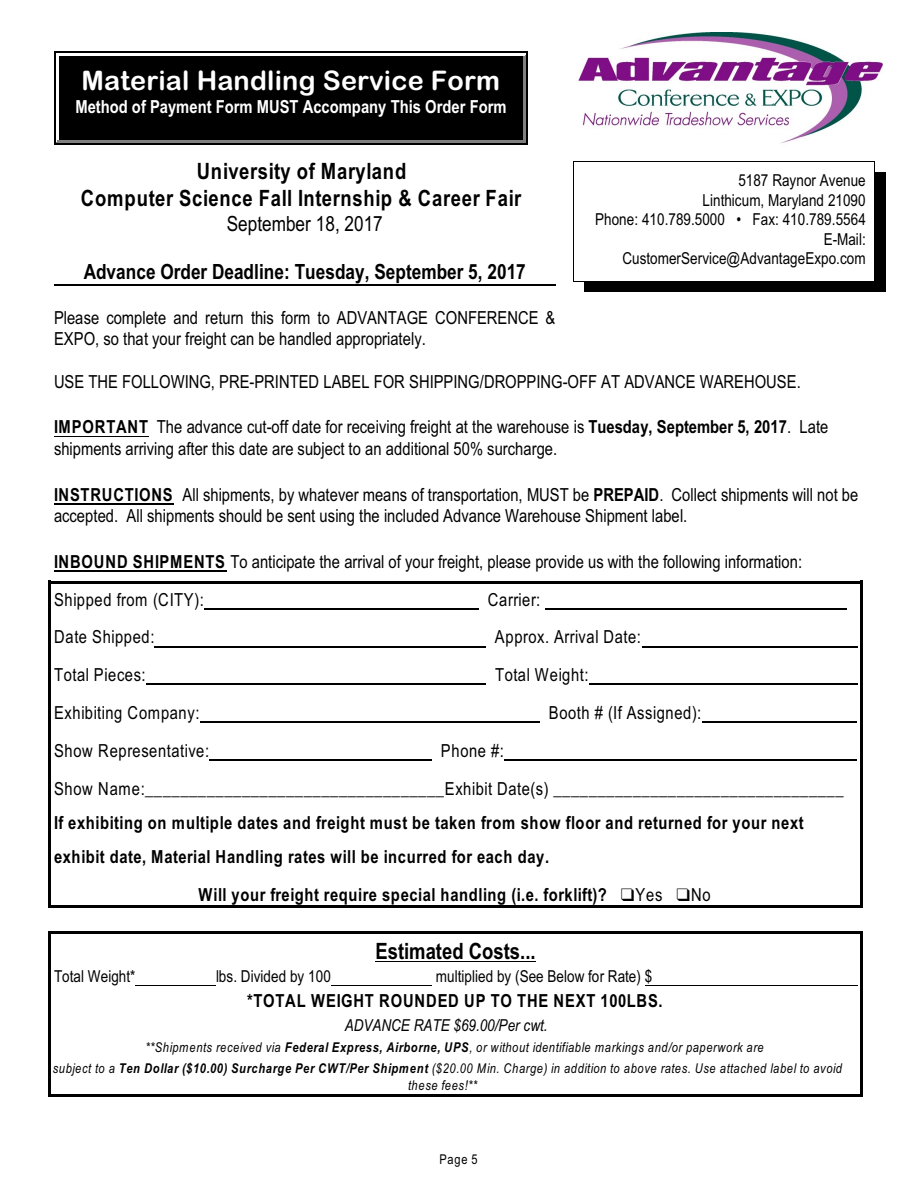
<style>
.page{position:relative;width:918px;height:1188px;background:#fff}
.page>*{position:absolute;margin:0;border:0;box-sizing:border-box;transform-origin:0 0}
.t1{font:27px "Arial Rounded MT Bold";letter-spacing:.005em;color:#fff}
.t2{font:700 22.5px/27.6px "Arial Narrow";letter-spacing:.03em;color:#000;text-align:center}
.t3{font:700 22.5px "Arial Narrow";color:#000}
.t4{font:700 21px "Arial Narrow";color:#000}
.t5{font:21px "Arial Narrow";color:#000}
.t6{font:18px/21.6px "Arial Narrow";color:#000}
.t7{font:700 18px/34.3px "Arial Narrow";letter-spacing:.035em;color:#000}
.t8{font:18px/37.8px "Arial Narrow";letter-spacing:.035em;color:#000}
.t9{font:700 18px "Arial Narrow";color:#fff}
.t10{font:18px "Arial Narrow";letter-spacing:.03em;color:#000}
.t11{font:18px "Arial Narrow";letter-spacing:.025em;color:#000}
.t12{font:16.5px/19.5px "Arial Narrow";color:#000;text-align:right}
.t13{font:italic 16.5px "Arial Narrow";color:#000}
.t14{font:italic 13.5px/20.7px "Arial Narrow";letter-spacing:.045em;color:#000}
.t15{font:13.5px "Arial Narrow";color:#000}
.s1{font-weight:700}
</style>
<div class="page">
<hr style="left:48px;top:581px;width:3px;height:46px;background:#000">
<hr style="left:860px;top:581px;width:3px;height:46px;background:#000">
<hr style="left:48px;top:581px;width:815px;height:3px;background:#000">
<hr style="left:48px;top:622px;width:3px;height:43px;background:#000">
<hr style="left:860px;top:622px;width:3px;height:43px;background:#000">
<hr style="left:48px;top:660px;width:3px;height:43px;background:#000">
<hr style="left:860px;top:660px;width:3px;height:43px;background:#000">
<hr style="left:48px;top:697px;width:3px;height:44px;background:#000">
<hr style="left:860px;top:697px;width:3px;height:44px;background:#000">
<hr style="left:48px;top:735px;width:3px;height:43px;background:#000">
<hr style="left:860px;top:735px;width:3px;height:43px;background:#000">
<hr style="left:48px;top:773px;width:3px;height:112px;background:#000">
<hr style="left:860px;top:773px;width:3px;height:112px;background:#000">
<hr style="left:48px;top:879px;width:3px;height:29px;background:#000">
<hr style="left:860px;top:879px;width:3px;height:29px;background:#000">
<hr style="left:48px;top:905px;width:815px;height:3px;background:#000">
<hr style="left:48px;top:931px;width:3px;height:38px;background:#000">
<hr style="left:860px;top:931px;width:3px;height:38px;background:#000">
<hr style="left:48px;top:931px;width:815px;height:3px;background:#000">
<hr style="left:48px;top:964px;width:3px;height:28px;background:#000">
<hr style="left:860px;top:964px;width:3px;height:28px;background:#000">
<hr style="left:48px;top:986px;width:3px;height:32px;background:#000">
<hr style="left:860px;top:986px;width:3px;height:32px;background:#000">
<hr style="left:48px;top:1012px;width:3px;height:28px;background:#000">
<hr style="left:860px;top:1012px;width:3px;height:28px;background:#000">
<hr style="left:48px;top:1035px;width:3px;height:26px;background:#000">
<hr style="left:860px;top:1035px;width:3px;height:26px;background:#000">
<hr style="left:48px;top:1055px;width:3px;height:42px;background:#000">
<hr style="left:860px;top:1055px;width:3px;height:42px;background:#000">
<hr style="left:48px;top:1094px;width:815px;height:3px;background:#000">
<div style="left:57px;top:54px;width:468px;height:88px;background:#000"></div>
<hr style="left:57px;top:54px;width:1px;height:88px;background:#fff">
<hr style="left:524px;top:54px;width:1px;height:88px;background:#808080">
<hr style="left:57px;top:54px;width:468px;height:2px;background:#fff">
<hr style="left:57px;top:141px;width:468px;height:1px;background:#808080">
<hr style="left:525px;top:53px;width:1px;height:90px;background:#808080">
<hr style="left:56px;top:53px;width:470px;height:1px;background:#fff">
<hr style="left:56px;top:142px;width:470px;height:1px;background:#808080">
<hr style="left:54px;top:51px;width:2px;height:94px;background:#000">
<hr style="left:526px;top:51px;width:2px;height:94px;background:#000">
<hr style="left:54px;top:51px;width:474px;height:2px;background:#000">
<hr style="left:54px;top:143px;width:474px;height:2px;background:#000">
<img style="left:578px;top:33px;width:305px;height:110px">
<div style="left:875px;top:172px;width:11px;height:120px;background:#000"></div>
<div style="left:584px;top:282px;width:301px;height:10px;background:#000"></div>
<hr style="left:54px;top:436px;width:95px;height:1px;background:#000">
<hr style="left:54px;top:503px;width:120px;height:2px;background:#000">
<hr style="left:54px;top:571px;width:172px;height:1px;background:#000">
<hr style="left:204px;top:608px;width:275px;height:1px;background:#000">
<hr style="left:545px;top:608px;width:302px;height:1px;background:#000">
<hr style="left:155px;top:646px;width:331px;height:1px;background:#000">
<hr style="left:642px;top:646px;width:215px;height:1px;background:#000">
<hr style="left:146px;top:684px;width:340px;height:1px;background:#000">
<hr style="left:589px;top:684px;width:268px;height:1px;background:#000">
<hr style="left:200px;top:722px;width:340px;height:1px;background:#000">
<hr style="left:702px;top:722px;width:155px;height:1px;background:#000">
<hr style="left:210px;top:760px;width:222px;height:1px;background:#000">
<hr style="left:505px;top:760px;width:352px;height:1px;background:#000">
<hr style="left:375px;top:961px;width:161px;height:1px;background:#000">
<hr style="left:136px;top:985px;width:80px;height:1px;background:#000">
<hr style="left:331px;top:985px;width:101px;height:1px;background:#000">
<hr style="left:645px;top:985px;width:212px;height:1px;background:#000">
<hr style="left:54px;top:284px;width:501px;height:1px;background:#000">
<h1 class="t1" style="left:82px;top:71px;width:420px">Material Handling Service Form</h1>
<p class="t9" style="left:75px;top:100px;width:433px">Method of Payment Form MUST Accompany This Order Form</p>
<p class="t2" style="left:81px;top:159px;width:442px">University of Maryland<br>Computer Science Fall Internship &amp; Career Fair</p>
<p class="t5" style="left:227px;top:216px;width:158px">September 18, 2017</p>
<p class="t4" style="left:84px;top:264px;width:444px">Advance Order Deadline: Tuesday, September 5, 2017</p>
<p class="t6" style="left:54px;top:309px;width:503px">Please complete and return this form to ADVANTAGE CONFERENCE &amp;<br>EXPO, so that your freight can be handled appropriately.</p>
<p class="t6" style="left:54px;top:372px;width:748px">USE THE FOLLOWING, PRE-PRINTED LABEL FOR SHIPPING/DROPPING-OFF AT ADVANCE WAREHOUSE.</p>
<p class="t6" style="left:54px;top:418px;width:776px"><span class="s1">IMPORTANT</span> The advance cut-off date for receiving freight at the warehouse is <span class="s1">Tuesday, September 5, 2017</span>. Late shipments arriving after this date are subject to an additional 50% surcharge.</p>
<p class="t6" style="left:54px;top:485px;width:806px"><span class="s1">INSTRUCTIONS</span> All shipments, by whatever means of transportation, MUST be <span class="s1">PREPAID</span>. Collect shipments will not be accepted. All shipments should be sent using the included Advance Warehouse Shipment label.</p>
<p class="t6" style="left:54px;top:544px;width:750px;line-height:37.7px"><span class="s1">INBOUND SHIPMENTS</span> To anticipate the arrival of your freight, please provide us with the following information:<br>Shipped from (CITY):</p>
<p class="t12" style="left:595px;top:172px;width:272px">5187 Raynor Avenue<br>Linthicum, Maryland 21090<br>Phone: 410.789.5000 • Fax: 410.789.5564<br>E-Mail:<br>CustomerService@AdvantageExpo.com</p>
<p class="t11" style="left:488px;top:592px;width:54px">Carrier:</p>
<p class="t8" style="left:54px;top:620px;width:102px">Date Shipped:</p>
<p class="t10" style="left:495px;top:630px;width:148px">Approx. Arrival Date:</p>
<p class="t8" style="left:54px;top:658px;width:93px">Total Pieces:</p>
<p class="t8" style="left:495px;top:658px;width:95px">Total Weight:</p>
<p class="t8" style="left:54px;top:695px;width:147px">Exhibiting Company:</p>
<p class="t8" style="left:549px;top:695px;width:154px">Booth # (If Assigned):</p>
<p class="t8" style="left:54px;top:733px;width:157px">Show Representative:</p>
<p class="t8" style="left:54px;top:733px;width:791px;text-indent:387px">Phone #:<br>Show Name:__________________________________Exhibit Date(s) _________________________________</p>
<p class="t7" style="left:54px;top:807px;width:751px">If exhibiting on multiple dates and freight must be taken from show floor and returned for your next exhibit date, Material Handling rates will be incurred for each day.</p>
<p class="t7" style="left:199px;top:879px;width:410px">Will your freight require special handling (i.e. forklift)?</p>
<p class="t6" style="left:636px;top:885px;width:28px">Yes</p>
<p class="t6" style="left:691px;top:885px;width:21px">No</p>
<p class="t3" style="left:375px;top:942px;width:162px">Estimated Costs...</p>
<p class="t12" style="left:54px;top:968px;width:83px">Total Weight*</p>
<p class="t12" style="left:216px;top:968px;width:116px">lbs. Divided by 100</p>
<p class="t12" style="left:436px;top:968px;width:218px">multiplied by (See Below for Rate) $</p>
<p class="t7" style="left:247px;top:986px;width:417px">*TOTAL WEIGHT ROUNDED UP TO THE NEXT 100LBS.</p>
<p class="t13" style="left:345px;top:1019px;width:204px">ADVANCE RATE $69.00/Per cwt.</p>
<p class="t14" style="left:53px;top:1038px;width:791px;text-indent:93px">**Shipments received via <span class="s1">Federal Express, Airborne, UPS</span>, or without identifiable markings and/or paperwork are<br>subject to a <span class="s1">Ten Dollar ($10.00) Surcharge Per CWT/Per Shipment</span> ($20.00 Min. Charge) in addition to above rates. Use attached label to avoid</p>
<p class="t14" style="left:408px;top:1077px;width:70px">these fees!**</p>
<p class="t15" style="left:440px;top:1154px;width:40px">Page 5</p>
</div>
